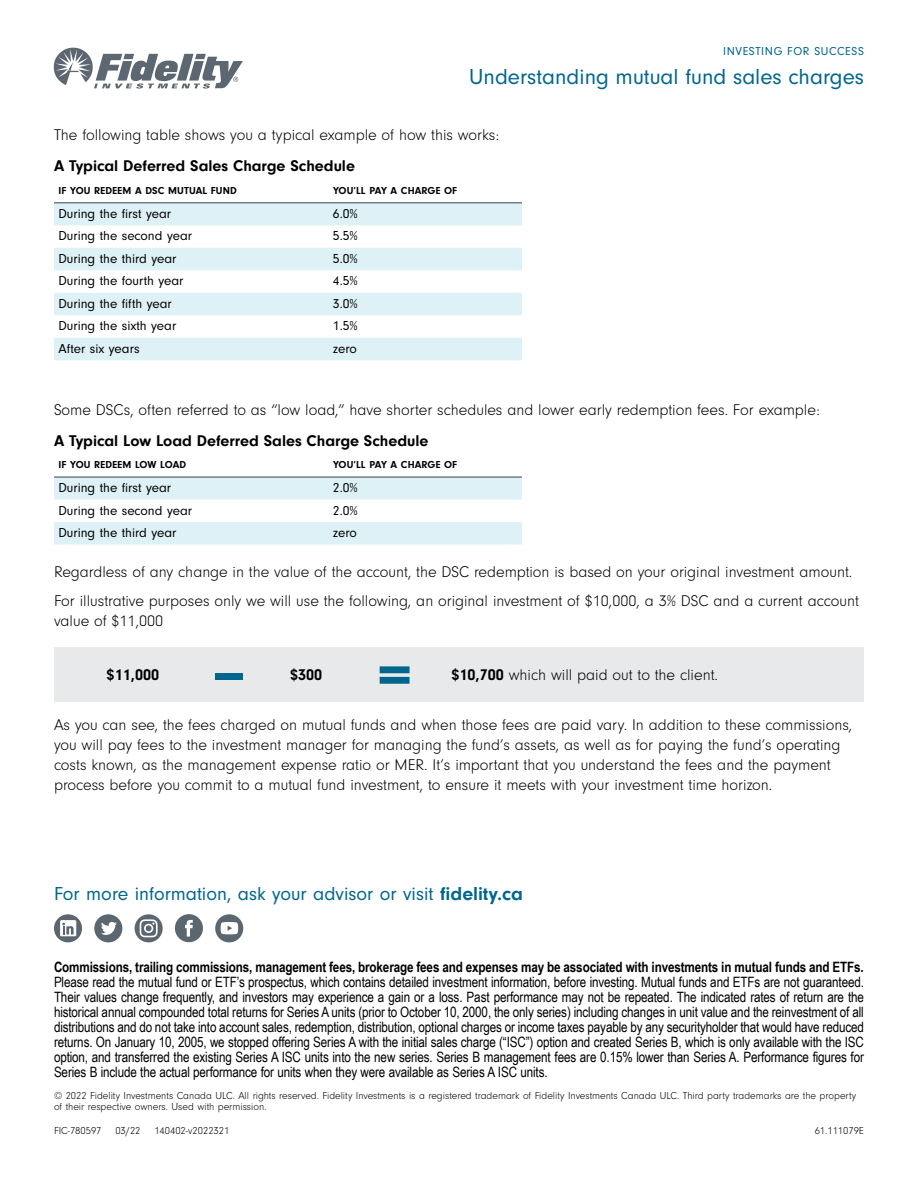
<style>
.page{position:relative;width:918px;height:1188px;background:#fff}
.page>*{position:absolute;margin:0;border:0;box-sizing:border-box;transform-origin:0 0}
.t1{font:22.5px "Neuzeit Gro";color:#00668e}
.t2{font:19.5px "Neuzeit Gro";color:#00668e}
.t3{font:300 16.2px/20.2px "Neuzeit Gro";color:#000}
.t4{font:700 16.2px "Neuzeit Gro";color:#000}
.t5{font:14.25px/15px "Arial Narrow";letter-spacing:-.01em;color:#000;text-align:justify}
.t6{font:700 14.25px "Arial Narrow";letter-spacing:-.01em;color:#000}
.t7{font:13.5px "Neuzeit Gro";color:#000}
.t8{font:12px "Neuzeit Gro";letter-spacing:.05em;color:#00668e}
.t9{font:300 10.5px/11.2px "Neuzeit Gro";color:#000}
.t10{font:700 10.5px "Neuzeit Gro";letter-spacing:.01em;color:#000}
.s1{font-weight:700}
</style>
<div class="page">
<svg style="left:54px;top:48px;width:189px;height:41px"></svg>
<div style="left:54px;top:647px;width:810px;height:55px;background:#e8e9eb"></div>
<svg style="left:54px;top:203px;width:468px;height:157px;fill:#def1f6"></svg>
<hr style="left:54px;top:202px;width:279px;height:1px;background:#38424a">
<hr style="left:333px;top:202px;width:189px;height:1px;background:#38424a">
<svg style="left:54px;top:478px;width:468px;height:67px"></svg>
<hr style="left:54px;top:477px;width:279px;height:1px;background:#38424a">
<hr style="left:333px;top:477px;width:189px;height:1px;background:#38424a">
<div style="left:216px;top:673px;width:27px;height:7px;background:#00668e"></div>
<svg style="left:380px;top:666px;width:30px;height:18px"></svg>
<svg style="left:54px;top:914px;width:28px;height:28px"></svg>
<svg style="left:94px;top:914px;width:28px;height:28px"></svg>
<svg style="left:175px;top:914px;width:28px;height:28px"></svg>
<svg style="left:215px;top:914px;width:28px;height:28px"></svg>
<svg style="left:135px;top:914px;width:28px;height:28px"></svg>
<p class="t8" style="left:723px;top:44px;width:142px">INVESTING FOR SUCCESS</p>
<h1 class="t1" style="left:469px;top:65px;width:396px">Understanding mutual fund sales charges</h1>
<p class="t3" style="left:54px;top:125px;width:447px">The following table shows you a typical example of how this works:</p>
<p class="t4" style="left:54px;top:157px;width:303px">A Typical Deferred Sales Charge Schedule</p>
<p class="t10" style="left:58px;top:184px;width:180px">IF YOU REDEEM A DSC MUTUAL FUND</p>
<p class="t10" style="left:333px;top:184px;width:126px">YOU’LL PAY A CHARGE OF</p>
<p class="t7" style="left:58px;top:206px;width:114px">During the first year</p>
<p class="t7" style="left:333px;top:206px;width:26px">6.0%</p>
<p class="t7" style="left:58px;top:229px;width:135px">During the second year</p>
<p class="t7" style="left:333px;top:229px;width:26px">5.5%</p>
<p class="t7" style="left:58px;top:251px;width:120px">During the third year</p>
<p class="t7" style="left:333px;top:251px;width:26px">5.0%</p>
<p class="t7" style="left:58px;top:274px;width:127px">During the fourth year</p>
<p class="t7" style="left:333px;top:274px;width:26px">4.5%</p>
<p class="t7" style="left:58px;top:296px;width:115px">During the fifth year</p>
<p class="t7" style="left:333px;top:296px;width:26px">3.0%</p>
<p class="t7" style="left:58px;top:319px;width:119px">During the sixth year</p>
<p class="t7" style="left:333px;top:319px;width:26px">1.5%</p>
<p class="t7" style="left:58px;top:341px;width:83px">After six years</p>
<p class="t7" style="left:333px;top:341px;width:25px">zero</p>
<p class="t3" style="left:54px;top:400px;width:767px">Some DSCs, often referred to as “low load,” have shorter schedules and lower early redemption fees. For example:</p>
<p class="t4" style="left:54px;top:431px;width:376px">A Typical Low Load Deferred Sales Charge Schedule</p>
<p class="t10" style="left:58px;top:459px;width:129px">IF YOU REDEEM LOW LOAD</p>
<p class="t10" style="left:333px;top:459px;width:126px">YOU’LL PAY A CHARGE OF</p>
<p class="t7" style="left:58px;top:480px;width:114px">During the first year</p>
<p class="t7" style="left:333px;top:480px;width:26px">2.0%</p>
<p class="t7" style="left:58px;top:503px;width:135px">During the second year</p>
<p class="t7" style="left:333px;top:503px;width:26px">2.0%</p>
<p class="t7" style="left:58px;top:525px;width:120px">During the third year</p>
<p class="t7" style="left:333px;top:525px;width:25px">zero</p>
<p class="t3" style="left:54px;top:558px;width:807px;line-height:28.5px">Regardless of any change in the value of the account, the DSC redemption is based on your original investment amount.<br>For illustrative purposes only we will use the following, an original investment of $10,000, a 3% DSC and a current account</p>
<p class="t3" style="left:54px;top:611px;width:111px">value of $11,000</p>
<p class="t4" style="left:107px;top:666px;width:54px">$11,000</p>
<p class="t4" style="left:290px;top:666px;width:34px">$300</p>
<p class="t3" style="left:451px;top:665px;width:268px"><span class="s1">$10,700</span> which will paid out to the client.</p>
<p class="t3" style="left:54px;top:715px;width:800px">As you can see, the fees charged on mutual funds and when those fees are paid vary. In addition to these commissions, you will pay fees to the investment manager for managing the fund’s assets, as well as for paying the fund’s operating costs known, as the management expense ratio or MER. It’s important that you understand the fees and the payment process before you commit to a mutual fund investment, to ensure it meets with your investment time horizon.</p>
<h2 class="t2" style="left:54px;top:883px;width:470px">For more information, ask your advisor or visit <span class="s1">fidelity.ca</span></h2>
<p class="t6" style="left:54px;top:956px;width:811px">Commissions, trailing commissions, management fees, brokerage fees and expenses may be associated with investments in mutual funds and ETFs.</p>
<p class="t5" style="left:54px;top:974px;width:812px">Please read the mutual fund or ETF’s prospectus, which contains detailed investment information, before investing. Mutual funds and ETFs are not guaranteed.<br>Their values change frequently, and investors may experience a gain or a loss. Past performance may not be repeated. The indicated rates of return are the historical annual compounded total returns for Series A units (prior to October 10, 2000, the only series) including changes in unit value and the reinvestment of all distributions and do not take into account sales, redemption, distribution, optional charges or income taxes payable by any securityholder that would have reduced returns. On January 10, 2005, we stopped offering Series A with the initial sales charge (“ISC”) option and created Series B, which is only available with the ISC option, and transferred the existing Series A ISC units into the new series. Series B management fees are 0.15% lower than Series A. Performance figures for Series B include the actual performance for units when they were available as Series A ISC units.</p>
<p class="t9" style="left:54px;top:1090px;width:804px">© 2022 Fidelity Investments Canada ULC. All rights reserved. Fidelity Investments is a registered trademark of Fidelity Investments Canada ULC. Third party trademarks are the property of their respective owners. Used with permission.</p>
<p class="t9" style="left:54px;top:1125px;width:49px">FIC-780597</p>
<p class="t9" style="left:115px;top:1125px;width:27px">03/22</p>
<p class="t9" style="left:154px;top:1125px;width:77px">140402-v2022321</p>
<p class="t9" style="left:815px;top:1125px;width:51px">61.111079E</p>
</div>
